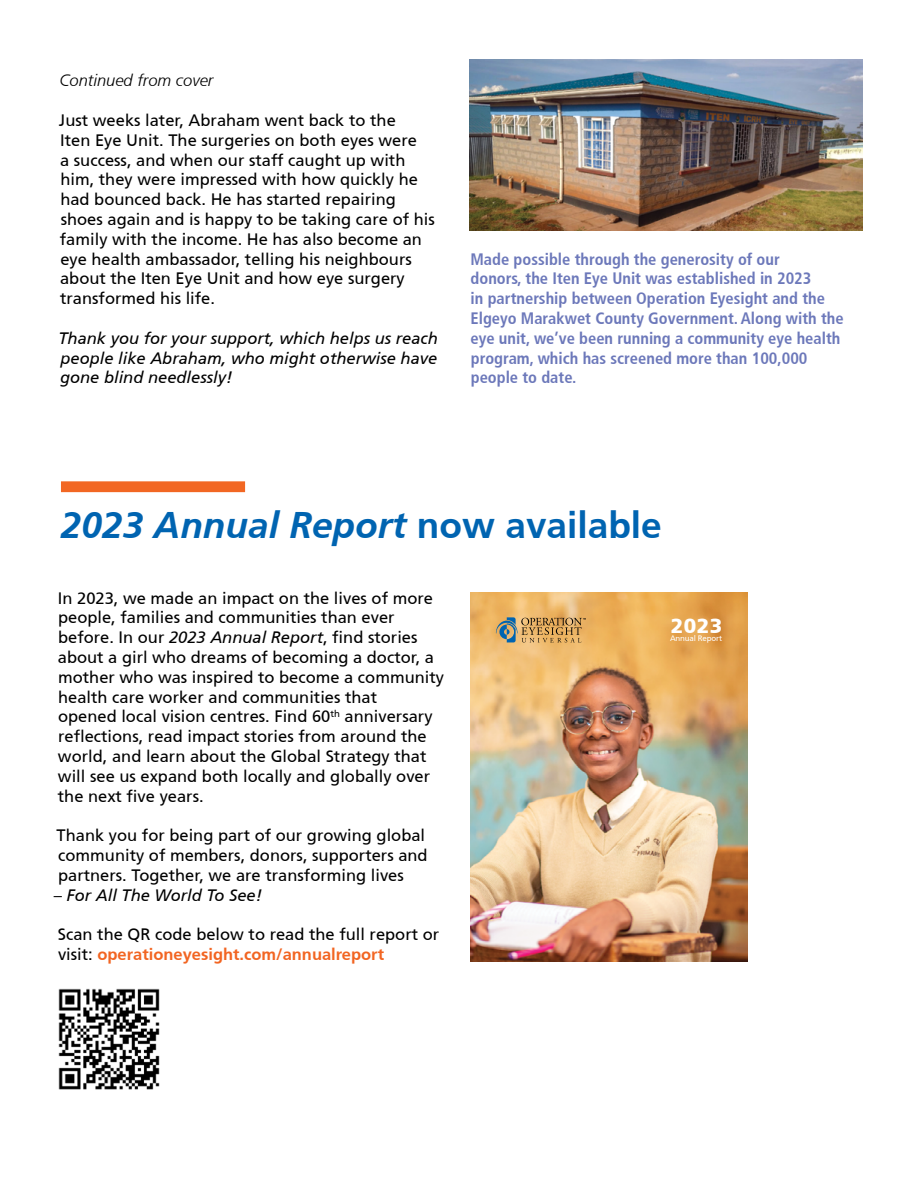
<style>
.page{position:relative;width:918px;height:1188px;background:#fff}
.page>*{position:absolute;margin:0;border:0;box-sizing:border-box;transform-origin:0 0}
.t1{font:italic 700 37.05px "Frutige 66";color:#0064b1}
.t2{font:900 20.55px "Frutiger 75";color:#fff}
.t3{font:16.5px/19.8px "Frutiger 55 Roman";color:#000}
.t4{font:16.5px/19.8px "Frutiger 67 Bold Cn";color:#6c78ba}
.t5{font:italic 16.5px/19.8px "Frutiger 56";color:#000;text-align:justify}
.t6{font:700 16.5px "Frutiger 65";color:#f26522}
.t7{font:italic 300 16.5px "Frutiger 46";color:#000}
.t8{font:7.95px "Frutiger 55 Roman";letter-spacing:-.02em;color:#fff}
.s1{font-family:"Frutiger 65";font-style:normal}
.s2{font-family:"Frutiger 56";font-style:italic}
.s3{font-family:"Frutiger 55 Roman";font-style:normal}
.s4{font-family:"Frutiger 55 Roman";font-weight:400;color:#000}
</style>
<div class="page">
<img style="left:470px;top:60px;width:393px;height:171px">
<div style="left:61px;top:481px;width:184px;height:11px;background:#f26723"></div>
<img style="left:58px;top:988px;width:102px;height:102px">
<img style="left:471px;top:592px;width:276px;height:369px">
<svg style="left:496px;top:617px;width:90px;height:26px;background:#b99965"></svg>
<p class="t7" style="left:59px;top:71px;width:156px">Continued from cover</p>
<p class="t3" style="left:59px;top:110px;width:377px">Just weeks later, Abraham went back to the<br>Iten Eye Unit. The surgeries on both eyes were<br>a success, and when our staff caught up with him, they were impressed with how quickly he had bounced back. He has started repairing shoes again and is happy to be taking care of his family with the income. He has also become an eye health ambassador, telling his neighbours about the Iten Eye Unit and how eye surgery transformed his life.</p>
<p class="t5" style="left:58px;top:328px;width:381px">Thank you for your support, which helps us reach people like Abraham, who might otherwise have gone blind needlessly!</p>
<p class="t4" style="left:470px;top:249px;width:375px">Made possible through the generosity of our<br>donors, the Iten Eye Unit was established in 2023<br>in partnership between Operation Eyesight and the Elgeyo Marakwet County Government. Along with the eye unit, we’ve been running a community eye health program, which has screened more than 100,000 people to date.</p>
<h1 class="t1" style="left:61px;top:504px;width:602px">2023 Annual Report <span class="s1">now available</span></h1>
<p class="t3" style="left:58px;top:588px;width:388px">In 2023, we made an impact on the lives of more people, families and communities than ever before. In our <span class="s2">2023 Annual Report</span>, find stories about a girl who dreams of becoming a doctor, a mother who was inspired to become a community health care worker and communities that<br>opened local vision centres. Find 60<sup>th</sup> anniversary reflections, read impact stories from around the world, and learn about the Global Strategy that will see us expand both locally and globally over the next five years.</p>
<p class="t3" style="left:57px;top:826px;width:373px">Thank you for being part of our growing global community of members, donors, supporters and partners. Together, we are transforming lives</p>
<p class="t5" style="left:54px;top:885px;width:210px"><span class="s3">–</span> For All The World To See!</p>
<p class="t3" style="left:58px;top:925px;width:383px">Scan the QR code below to read the full report or</p>
<p class="t6" style="left:58px;top:945px;width:328px"><span class="s4">visit:</span> operationeyesight.com/annualreport</p>
<p class="t2" style="left:671px;top:613px;width:53px">2023</p>
<p class="t8" style="left:670px;top:634px;width:54px">Annual Report</p>
</div>
